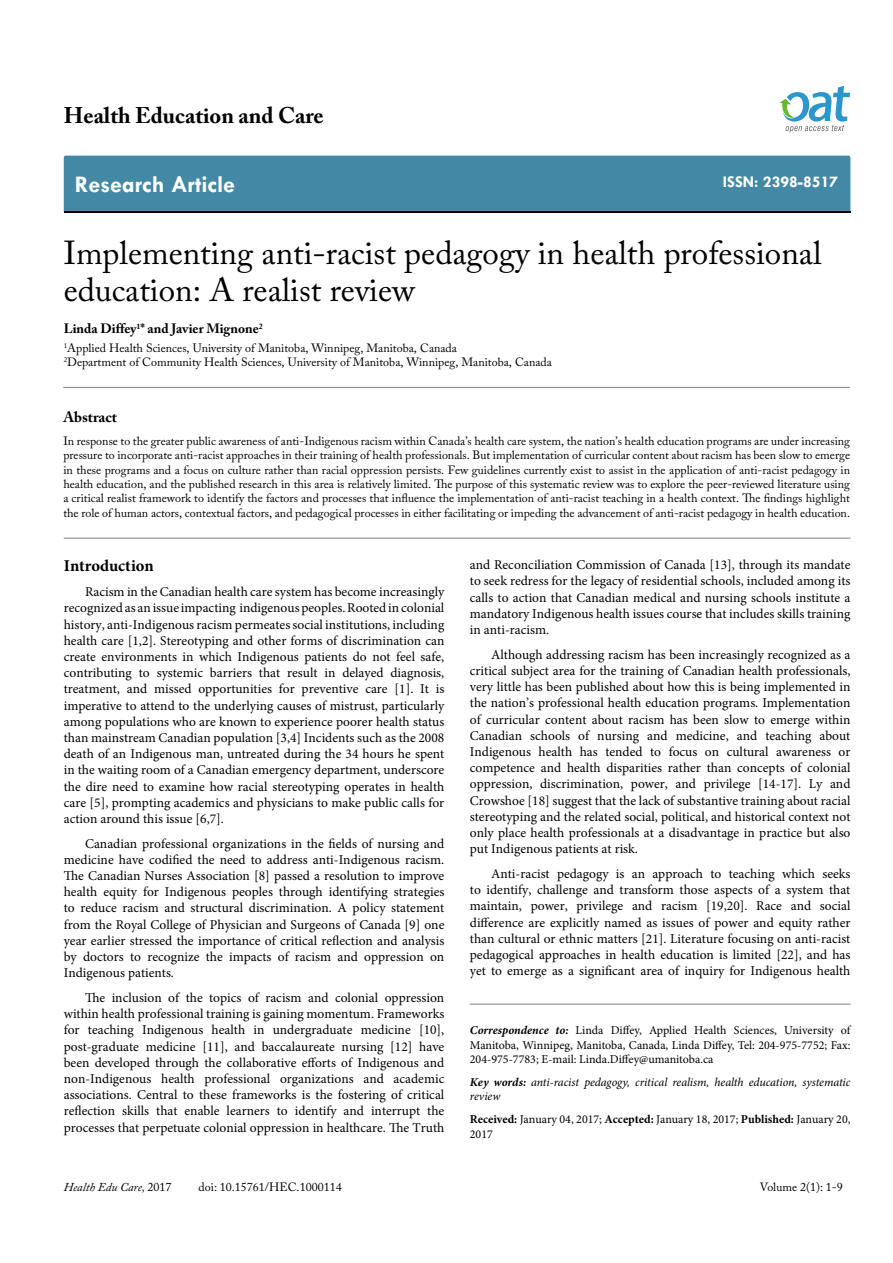
<style>
.page{position:relative;width:893px;height:1263px;background:#fff}
.page>*{position:absolute;margin:0;border:0;box-sizing:border-box;transform-origin:0 0}
.t1{font:33px/37.5px "Adobe Caslon Pro";color:#000}
.t2{font:700 24px "Tw Cen";color:#fff}
.t3{font:700 22.5px "Adobe Caslon Pro";color:#000}
.t4{font:700 16.5px "Tw Cen";color:#fff}
.t5{font:700 16.5px "Minion Pro";letter-spacing:-.005em;color:#000}
.t6{font:700 15px "Adobe Caslon Pro";color:#000}
.t7{font:13.5px/16.2px "Minion Pro";color:#000;text-align:justify}
.t8{font:700 13.5px "Adobe Caslon Pro";color:#000}
.t9{font:12px/14.4px "Adobe Caslon Pro";color:#000}
.t10{font:12px/14.4px "Minion Pro";color:#000;text-align:justify}
.t11{font:italic 12px/14.4px "Minion Pro";letter-spacing:-.005em;color:#000}
.t12{font:italic 12px "Adobe Caslon Pro";color:#000}
.s1{font-style:normal}
.s2{font-weight:700;font-style:italic}
.s3{font-weight:700}
</style>
<div class="page">
<div style="left:64px;top:156px;width:786px;height:56px;background:#4389a5"></div>
<svg style="left:779px;top:86px;width:71px;height:47px"></svg>
<hr style="left:63px;top:387px;width:787px;height:1px;background:#808285">
<hr style="left:64px;top:538px;width:786px;height:1px;background:#808285">
<hr style="left:470px;top:1004px;width:380px;height:1px;background:#808285">
<h3 class="t3" style="left:64px;top:102px;width:261px">Health Education and Care</h3>
<h2 class="t2" style="left:75px;top:170px;width:162px">Research Article</h2>
<p class="t4" style="left:723px;top:172px;width:117px">ISSN: 2398-8517</p>
<h1 class="t1" style="left:64px;top:233px;width:759px">Implementing anti-racist pedagogy in health professional education: A realist review</h1>
<p class="t8" style="left:64px;top:320px;width:201px">Linda Diffey<sup>1</sup>* and Javier Mignone<sup>2</sup></p>
<p class="t9" style="left:64px;top:340px;width:490px"><sup>1</sup>Applied Health Sciences, University of Manitoba, Winnipeg, Manitoba, Canada<br><sup>2</sup>Department of Community Health Sciences, University of Manitoba, Winnipeg, Manitoba, Canada</p>
<p class="t6" style="left:63px;top:408px;width:55px">Abstract</p>
<p class="t9" style="left:63px;top:433px;width:788px;text-align:justify">In response to the greater public awareness of anti-Indigenous racism within Canada’s health care system, the nation’s health education programs are under increasing pressure to incorporate anti-racist approaches in their training of health professionals. But implementation of curricular content about racism has been slow to emerge in these programs and a focus on culture rather than racial oppression persists. Few guidelines currently exist to assist in the application of anti-racist pedagogy in health education, and the published research in this area is relatively limited. The purpose of this systematic review was to explore the peer-reviewed literature using a critical realist framework to identify the factors and processes that influence the implementation of anti-racist teaching in a health context. The findings highlight the role of human actors, contextual factors, and pedagogical processes in either facilitating or impeding the advancement of anti-racist pedagogy in health education.</p>
<p class="t5" style="left:64px;top:554px;width:91px">Introduction</p>
<p class="t7" style="left:64px;top:584px;width:382px;text-indent:21px">Racism in the Canadian health care system has become increasingly recognized as an issue impacting indigenous peoples. Rooted in colonial history, anti-Indigenous racism permeates social institutions, including health care [1,2]. Stereotyping and other forms of discrimination can create environments in which Indigenous patients do not feel safe, contributing to systemic barriers that result in delayed diagnosis, treatment, and missed opportunities for preventive care [1]. It is imperative to attend to the underlying causes of mistrust, particularly among populations who are known to experience poorer health status than mainstream Canadian population [3,4] Incidents such as the 2008 death of an Indigenous man, untreated during the 34 hours he spent in the waiting room of a Canadian emergency department, underscore the dire need to examine how racial stereotyping operates in health care [5], prompting academics and physicians to make public calls for action around this issue [6,7].</p>
<p class="t7" style="left:64px;top:835px;width:382px;text-indent:21px">Canadian professional organizations in the fields of nursing and medicine have codified the need to address anti-Indigenous racism.<br>The Canadian Nurses Association [8] passed a resolution to improve health equity for Indigenous peoples through identifying strategies to reduce racism and structural discrimination. A policy statement from the Royal College of Physician and Surgeons of Canada [9] one year earlier stressed the importance of critical reflection and analysis by doctors to recognize the impacts of racism and oppression on Indigenous patients.</p>
<p class="t7" style="left:64px;top:990px;width:382px;text-indent:21px">The inclusion of the topics of racism and colonial oppression within health professional training is gaining momentum. Frameworks for teaching Indigenous health in undergraduate medicine [10], post-graduate medicine [11], and baccalaureate nursing [12] have been developed through the collaborative efforts of Indigenous and non-Indigenous health professional organizations and academic associations. Central to these frameworks is the fostering of critical reflection skills that enable learners to identify and interrupt the processes that perpetuate colonial oppression in healthcare. The Truth</p>
<p class="t12" style="left:64px;top:1180px;width:109px">Health Edu Care, <span class="s1">2017</span></p>
<p class="t9" style="left:199px;top:1180px;width:145px">doi: 10.15761/HEC.1000114</p>
<p class="t7" style="left:470px;top:557px;width:382px">and Reconciliation Commission of Canada [13], through its mandate to seek redress for the legacy of residential schools, included among its calls to action that Canadian medical and nursing schools institute a mandatory Indigenous health issues course that includes skills training in anti-racism.</p>
<p class="t7" style="left:470px;top:646px;width:382px;text-indent:21px">Although addressing racism has been increasingly recognized as a critical subject area for the training of Canadian health professionals, very little has been published about how this is being implemented in the nation’s professional health education programs. Implementation of curricular content about racism has been slow to emerge within Canadian schools of nursing and medicine, and teaching about Indigenous health has tended to focus on cultural awareness or competence and health disparities rather than concepts of colonial oppression, discrimination, power, and privilege [14-17]. Ly and Crowshoe [18] suggest that the lack of substantive training about racial stereotyping and the related social, political, and historical context not only place health professionals at a disadvantage in practice but also put Indigenous patients at risk.</p>
<p class="t7" style="left:470px;top:865px;width:382px;text-indent:21px">Anti-racist pedagogy is an approach to teaching which seeks to identify, challenge and transform those aspects of a system that maintain, power, privilege and racism [19,20]. Race and social difference are explicitly named as issues of power and equity rather than cultural or ethnic matters [21]. Literature focusing on anti-racist pedagogical approaches in health education is limited [22], and has yet to emerge as a significant area of inquiry for Indigenous health</p>
<p class="t10" style="left:470px;top:1023px;width:382px"><span class="s2">Correspondence to:</span> Linda Diffey, Applied Health Sciences, University of Manitoba, Winnipeg, Manitoba, Canada, Linda Diffey, Tel: 204-975-7752; Fax:<br>204-975-7783; E-mail: Linda.Diffey@umanitoba.ca</p>
<p class="t11" style="left:470px;top:1075px;width:382px"><span class="s3">Key words:</span> anti-racist pedagogy, critical realism, health education, systematic review</p>
<p class="t10" style="left:470px;top:1112px;width:382px"><span class="s3">Received:</span> January 04, 2017; <span class="s3">Accepted:</span> January 18, 2017; <span class="s3">Published:</span> January 20,<br>2017</p>
<p class="t9" style="left:760px;top:1180px;width:84px">Volume 2(1): 1-9</p>
</div>
